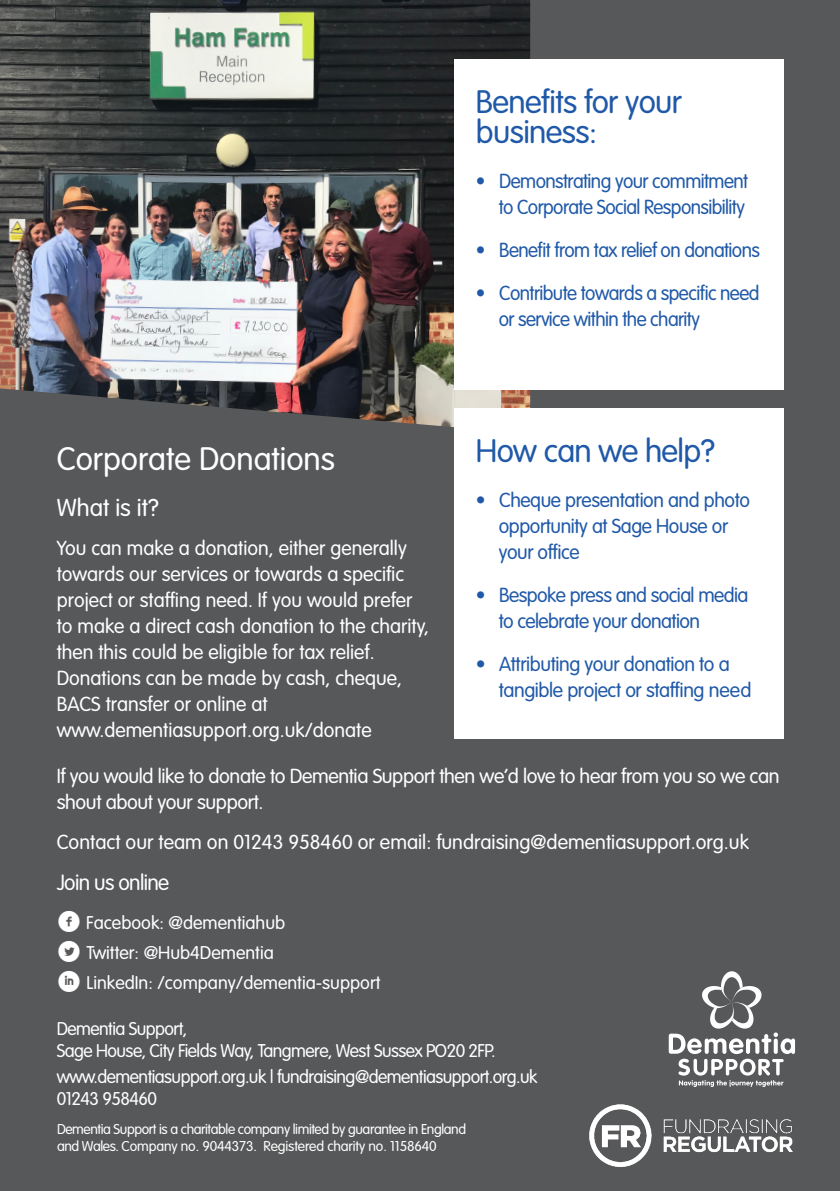
<style>
.page{position:relative;width:840px;height:1191px;background:#fff}
.page>*{position:absolute;margin:0;border:0;box-sizing:border-box;transform-origin:0 0}
.t1{font:300 32px/30px "VAG Rounded";letter-spacing:-.02em;color:#2059a8}
.t2{font:300 32px "VAG Rounded";color:#fff}
.t3{font:300 24px "VAG Rounded";color:#fff}
.t4{font:300 21.6px "VAG Rounded";letter-spacing:-.03em;color:#fff}
.t5{font:300 20px/26px "VAG Rounded";color:#fff}
.t6{font:300 20px/26px "VAG Rounded";letter-spacing:-.03em;color:#2059a8}
.t7{font:300 20px/26px "VAG Rounded";letter-spacing:-.03em;color:#2059a8;text-align:right;scale:.96 1}
.t8{font:300 20px/26px "VAG Rounded";letter-spacing:-.02em;color:#fff}
.t9{font:300 18.2px/21.8px "VAG Rounded";letter-spacing:-.03em;color:#fff}
.t10{font:300 18.2px/30px "VAG Rounded";color:#fff}
.t11{font:300 14px/16.8px "VAG Rounded";letter-spacing:-.03em;color:#fff}
.s1{font-family:"Socialico";font-weight:400;font-size:30px}
</style>
<div class="page">
<div style="left:0;top:0;width:839px;height:1191px;background:#57585a"></div>
<img style="left:0;top:0;width:530px;height:428px">
<div style="left:454px;top:59px;width:328px;height:330px;background:#fff"></div>
<div style="left:454px;top:408px;width:328px;height:330px;background:#fff"></div>
<img style="left:589px;top:1104px;width:204px;height:63px">
<svg style="left:668px;top:971px;width:126px;height:116px"></svg>
<p class="t1" style="left:475px;top:87px;width:207px">Benefits for your business:</p>
<p class="t7" style="left:475px;top:168px;width:285px">• Demonstrating your commitment to Corporate Social Responsibility</p>
<p class="t7" style="left:475px;top:237px;width:297px">• Benefit from tax relief on donations</p>
<p class="t7" style="left:498px;top:280px;width:273px;text-align:left;text-indent:-23px">• Contribute towards a specific need or service within the charity</p>
<p class="t1" style="left:475px;top:435px;width:240px">How can we help?</p>
<p class="t6" style="left:498px;top:487px;width:252px;text-indent:-23px">• Cheque presentation and photo opportunity at Sage House or your office</p>
<p class="t6" style="left:498px;top:582px;width:251px;text-indent:-23px">• Bespoke press and social media to celebrate your donation</p>
<p class="t6" style="left:498px;top:651px;width:254px;text-indent:-23px">• Attributing your donation to a tangible project or staffing need</p>
<p class="t2" style="left:57px;top:441px;width:279px">Corporate Donations</p>
<p class="t3" style="left:57px;top:493px;width:103px">What is it?</p>
<p class="t5" style="left:57px;top:535px;width:373px">You can make a donation, either generally towards our services or towards a specific project or staffing need. If you would prefer to make a direct cash donation to the charity, then this could be eligible for tax relief.<br>Donations can be made by cash, cheque, BACS transfer or online at www.dementiasupport.org.uk/donate</p>
<p class="t8" style="left:57px;top:763px;width:724px">If you would like to donate to Dementia Support then we’d love to hear from you so we can shout about your support.</p>
<p class="t5" style="left:57px;top:828px;width:693px">Contact our team on 01243 958460 or email: fundraising@dementiasupport.org.uk</p>
<p class="t4" style="left:57px;top:869px;width:114px">Join us online</p>
<p class="t10" style="left:57px;top:907px;width:325px"><span class="s1">f</span> Facebook: @dementiahub<br><span class="s1">l</span> Twitter: @Hub4Dementia<br><span class="s1">i</span> LinkedIn: /company/dementia-support</p>
<p class="t9" style="left:57px;top:1017px;width:440px">Dementia Support,<br>Sage House, City Fields Way, Tangmere, West Sussex PO20 2FP.</p>
<p class="t9" style="left:57px;top:1066px;width:482px">www.dementiasupport.org.uk | fundraising@dementiasupport.org.uk<br>01243 958460</p>
<p class="t11" style="left:57px;top:1120px;width:410px">Dementia Support is a charitable company limited by guarantee in England and Wales. Company no. 9044373. Registered charity no. 1158640</p>
</div>
